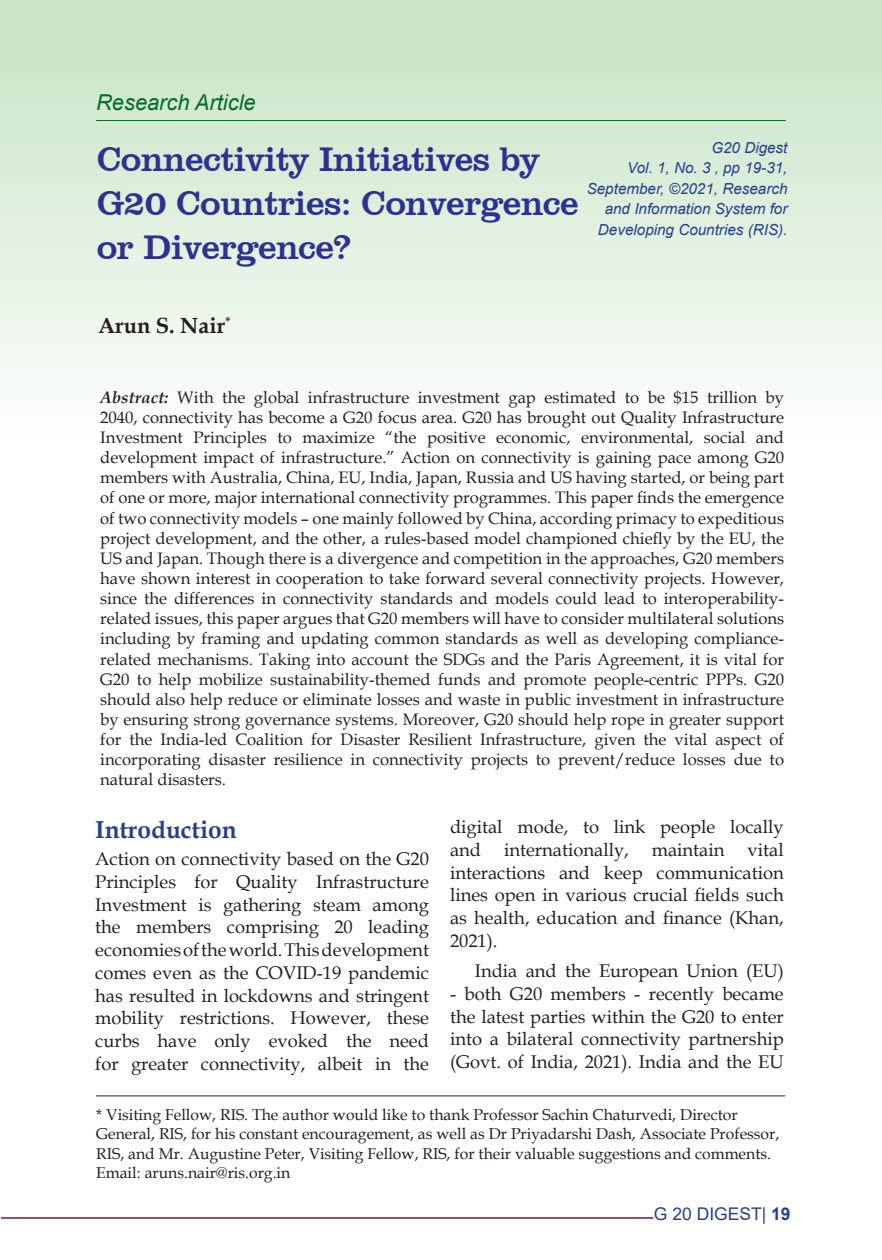
<style>
.page{position:relative;width:882px;height:1260px;background:#fff}
.page>*{position:absolute;margin:0;border:0;box-sizing:border-box;transform-origin:0 0}
.t1{font:35px/43.8px "Clarendon BT";letter-spacing:-.02em;color:#2e3092}
.t2{font:700 24.5px "Book Antiqua";color:#253f8e}
.t3{font:italic 21.88px "Arial";color:#026c2e}
.t4{font:700 21.88px "Book Antiqua";color:#231f20}
.t5{font:18.38px/22.8px "Book Antiqua";color:#231f20;text-align:justify}
.t6{font:17.5px "Arial";color:#253f8e}
.t7{font:16.62px/20.1px "Book Antiqua";color:#231f20;text-align:justify}
.t8{font:15.75px/19.2px "Book Antiqua";color:#231f20}
.t9{font:italic 15.22px/20.5px "Arial";color:#253f8e;text-align:right}
.s1{font-weight:700;font-style:italic}
.s2{font-weight:700}
</style>
<div class="page">
<div style="left:0;top:0;width:882px;height:639px;background:linear-gradient(to bottom,#cbe5c8,#fff)"></div>
<hr style="left:1px;top:1217px;width:652px;height:2px;background:#97315a">
<hr style="left:96px;top:120px;width:690px;height:1px;background:#026c2e">
<hr style="left:96px;top:1095px;width:689px;height:1px;background:#231f20">
<h3 class="t3" style="left:96px;top:88px;width:161px">Research Article</h3>
<h1 class="t1" style="left:97px;top:136px;width:484px">Connectivity Initiatives by<br>G20 Countries: Convergence or Divergence?</h1>
<p class="t9" style="left:587px;top:138px;width:202px">G20 Digest<br>Vol. 1, No. 3 , pp 19-31,<br>September, ©2021, Research and Information System for<br>Developing Countries (RIS).</p>
<h3 class="t4" style="left:98px;top:311px;width:134px">Arun S. Nair<sup>*</sup></h3>
<p class="t7" style="left:100px;top:387px;width:685px"><span class="s1">Abstract:</span> With the global infrastructure investment gap estimated to be $15 trillion by 2040, connectivity has become a G20 focus area. G20 has brought out Quality Infrastructure Investment Principles to maximize “the positive economic, environmental, social and development impact of infrastructure.” Action on connectivity is gaining pace among G20 members with Australia, China, EU, India, Japan, Russia and US having started, or being part of one or more, major international connectivity programmes. This paper finds the emergence of two connectivity models – one mainly followed by China, according primacy to expeditious project development, and the other, a rules-based model championed chiefly by the EU, the US and Japan. Though there is a divergence and competition in the approaches, G20 members have shown interest in cooperation to take forward several connectivity projects. However, since the differences in connectivity standards and models could lead to interoperability&shy;related issues, this paper argues that G20 members will have to consider multilateral solutions including by framing and updating common standards as well as developing compliance&shy;related mechanisms. Taking into account the SDGs and the Paris Agreement, it is vital for G20 to help mobilize sustainability-themed funds and promote people-centric PPPs. G20 should also help reduce or eliminate losses and waste in public investment in infrastructure by ensuring strong governance systems. Moreover, G20 should help rope in greater support for the India-led Coalition for Disaster Resilient Infrastructure, given the vital aspect of incorporating disaster resilience in connectivity projects to prevent/reduce losses due to natural disasters.</p>
<h2 class="t2" style="left:95px;top:813px;width:143px">Introduction</h2>
<p class="t5" style="left:95px;top:847px;width:335px">Action on connectivity based on the G20<br>Principles for Quality Infrastructure Investment is gathering steam among the members comprising 20 leading economies of the world. This development comes even as the COVID-19 pandemic has resulted in lockdowns and stringent mobility restrictions. However, these curbs have only evoked the need for greater connectivity, albeit in the</p>
<p class="t5" style="left:450px;top:815px;width:335px">digital mode, to link people locally and</p>
<p class="t5" style="left:450px;top:838px;width:335px;text-indent:298px">vital interactions and keep communication lines open in various crucial fields such as health, education and finance (Khan, 2021).</p>
<p class="t5" style="left:475px;top:959px;width:310px">India and the European Union (EU)</p>
<p class="t5" style="left:450px;top:982px;width:335px">- both G20 members - recently became the latest parties within the G20 to enter into a bilateral connectivity partnership (Govt. of India, 2021). India and the EU</p>
<p class="t5" style="left:504px;top:838px;width:126px">internationally,</p>
<p class="t5" style="left:652px;top:838px;width:74px">maintain</p>
<p class="t8" style="left:96px;top:1105px;width:685px">* Visiting Fellow, RIS. The author would like to thank Professor Sachin Chaturvedi, Director General, RIS, for his constant encouragement, as well as Dr Priyadarshi Dash, Associate Professor, RIS, and Mr. Augustine Peter, Visiting Fellow, RIS, for their valuable suggestions and comments.<br>Email: aruns.nair@ris.org.in</p>
<p class="t6" style="left:654px;top:1202px;width:138px">G 20 DIGEST| <span class="s2">19</span></p>
</div>
